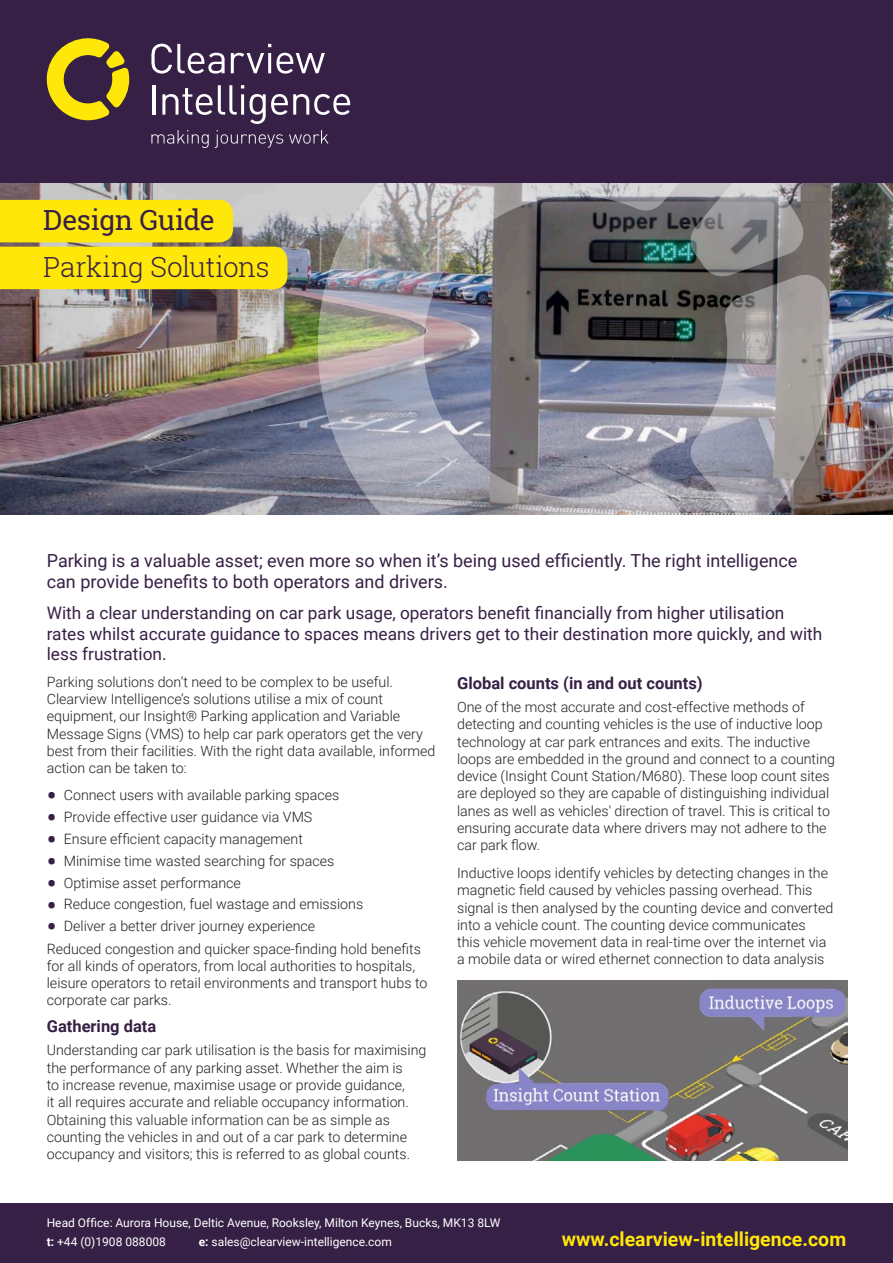
<style>
.page{position:relative;width:893px;height:1263px;background:#fff}
.page>*{position:absolute;margin:0;border:0;box-sizing:border-box;transform-origin:0 0}
.project___location{font:300 27.75px "Roboto Slab";letter-spacing:-.02em;color:#372045}
.t1{font:27.75px "Roboto Slab";letter-spacing:-.015em;color:#372045}
.t2{font:700 19.5px "Roboto";color:#ffe709}
.body_text{font:18px/21px "Roboto";color:#372045}
.body_text-2{font:17.25px/20.2px "Roboto";color:#372045}
.sub_heading{font:700 16.5px "Roboto";color:#372045}
.body_text-3{font:300 14.25px/17.2px "Roboto";color:#231f20}
.t3{font:12px "Roboto";color:#fff}
.s1{font-weight:700;font-size:27px;color:#372045}
.s2{font-weight:700}
</style>
<div class="page">
<img style="left:0;top:183px;width:893px;height:331px">
<svg style="left:712px;top:183px;width:121px;height:332px;background:#928f90"></svg>
<img style="left:316px;top:183px;width:396px;height:332px">
<svg style="left:0;top:200px;width:287px;height:89px;background:#f1dc1e"></svg>
<div style="left:0;top:0;width:893px;height:183px;background:#372045"></div>
<svg style="left:46px;top:38px;width:83px;height:82px"></svg>
<svg style="left:151px;top:130px;width:58px;height:18px"></svg>
<svg style="left:215px;top:130px;width:68px;height:18px"></svg>
<svg style="left:289px;top:130px;width:39px;height:14px"></svg>
<svg style="left:151px;top:44px;width:74px;height:30px"></svg>
<svg style="left:231px;top:53px;width:33px;height:20px"></svg>
<hr style="left:268px;top:53px;width:3px;height:20px;background:#fff">
<svg style="left:277px;top:53px;width:48px;height:21px"></svg>
<hr style="left:153px;top:85px;width:3px;height:30px;background:#fff">
<svg style="left:162px;top:85px;width:82px;height:30px"></svg>
<hr style="left:241px;top:94px;width:3px;height:21px;background:#fff">
<svg style="left:250px;top:94px;width:100px;height:30px"></svg>
<div style="left:0;top:1203px;width:893px;height:60px;background:#372045"></div>
<img style="left:457px;top:980px;width:391px;height:180px">
<p class="t1" style="left:43px;top:201px;width:173px">Design Guide</p>
<p class="project___location" style="left:43px;top:248px;width:228px">Parking Solutions</p>
<p class="body_text" style="left:47px;top:550px;width:752px">Parking is a valuable asset; even more so when it’s being used efficiently. The right intelligence can provide benefits to both operators and drivers.</p>
<p class="body_text-2" style="left:47px;top:602px;width:777px">With a clear understanding on car park usage, operators benefit fi nancially from higher utilisation rates whilst accurate guidance to spaces means drivers get to their destination more quickly, and with less frustration.</p>
<p class="body_text-3" style="left:47px;top:673px;width:390px">Parking solutions don’t need to be complex to be useful.<br>Clearview Intelligence’s solutions utilise a mix of count equipment, our Insight® Parking application and Variable Message Signs (VMS) to help car park operators get the very best from their facilities. With the right data available, informed action can be taken to:</p>
<p class="body_text-3" style="left:47px;top:786px;width:294px"><span class="s1">•</span> Connect users with available parking spaces</p>
<p class="body_text-3" style="left:47px;top:808px;width:267px"><span class="s1">•</span> Provide effective user guidance via VMS</p>
<p class="body_text-3" style="left:47px;top:830px;width:258px"><span class="s1">•</span> Ensure efficient capacity management</p>
<p class="body_text-3" style="left:47px;top:851px;width:289px"><span class="s1">•</span> Minimise time wasted searching for spaces</p>
<p class="body_text-3" style="left:47px;top:873px;width:196px"><span class="s1">•</span> Optimise asset performance</p>
<p class="body_text-3" style="left:47px;top:895px;width:318px"><span class="s1">•</span> Reduce congestion, fuel wastage and emissions</p>
<p class="body_text-3" style="left:47px;top:917px;width:270px"><span class="s1">•</span> Deliver a better driver journey experience</p>
<p class="body_text-3" style="left:47px;top:939px;width:382px">Reduced congestion and quicker space-finding hold benefits for all kinds of operators, from local authorities to hospitals, leisure operators to retail environments and transport hubs to corporate car parks.</p>
<p class="sub_heading" style="left:47px;top:1014px;width:111px">Gathering data</p>
<p class="body_text-3" style="left:47px;top:1041px;width:381px">Understanding car park utilisation is the basis for maximising the performance of any parking asset. Whether the aim is<br>to increase revenue, maximise usage or provide guidance,<br>it all requires accurate and reliable occupancy information.<br>Obtaining this valuable information can be as simple as counting the vehicles in and out of a car park to determine occupancy and visitors; this is referred to as global counts.</p>
<p class="sub_heading" style="left:457px;top:671px;width:247px">Global counts (in and out counts)</p>
<p class="body_text-3" style="left:457px;top:698px;width:379px">One of the most accurate and cost-effective methods of detecting and counting vehicles is the use of inductive loop technology at car park entrances and exits. The inductive loops are embedded in the ground and connect to a counting device (Insight Count Station/M680). These loop count sites are deployed so they are capable of distinguishing individual lanes as well as vehicles' direction of travel. This is critical to ensuring accurate data where drivers may not adhere to the car park flow.</p>
<p class="body_text-3" style="left:457px;top:864px;width:378px">Inductive loops identify vehicles by detecting changes in the magnetic field caused by vehicles passing overhead. This signal is then analysed by the counting device and converted into a vehicle count. The counting device communicates<br>this vehicle movement data in real-time over the internet via a mobile data or wired ethernet connection to data analysis</p>
<p class="t3" style="left:47px;top:1215px;width:455px">Head Office: Aurora House, Deltic Avenue, Rooksley, Milton Keynes, Bucks, MK13 8LW</p>
<p class="t3" style="left:47px;top:1233px;width:121px"><span class="s2">t:</span> +44 (0)1908 088008</p>
<p class="t3" style="left:199px;top:1233px;width:195px"><span class="s2">e:</span> sales@clearview-intelligence.com</p>
<p class="t2" style="left:562px;top:1225px;width:286px">www.clearview-intelligence.com</p>
</div>
